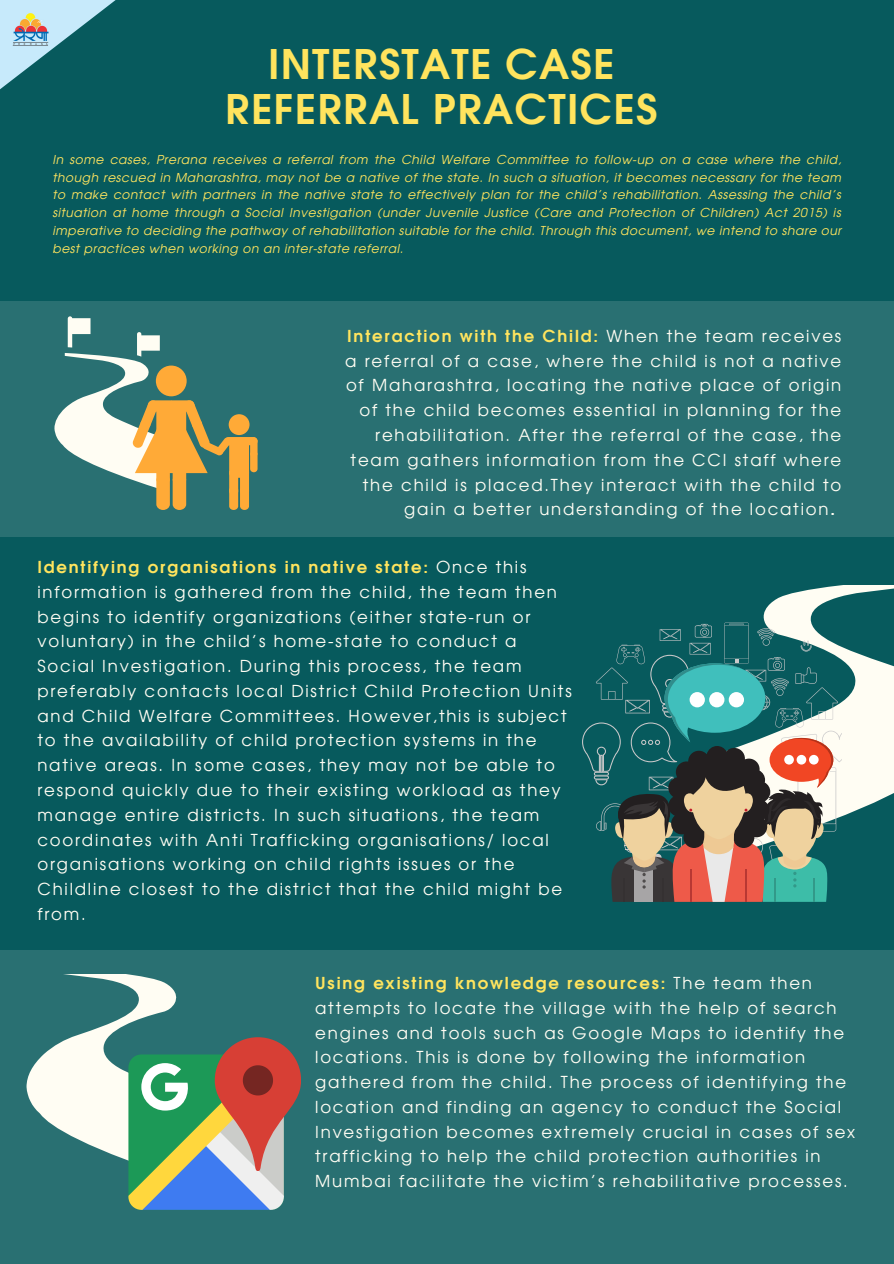
<style>
.page{position:relative;width:894px;height:1264px;background:#fff}
.page>*{position:absolute;margin:0;border:0;box-sizing:border-box;transform-origin:0 0}
.t1{font:700 40.8px/45.5px "Evolventa";letter-spacing:.03em;color:#ffe45e;text-align:center}
.t2{font:16.5px/24.8px "Evolventa";letter-spacing:.11em;color:#fffdf3}
.t3{font:700 16.5px "Evolventa";letter-spacing:.11em;color:#ffe45e}
.t4{font:italic 12.3px/17.7px "Evolventa";letter-spacing:.045em;color:#ffe45e;text-align:justify}
.s1{font-weight:400;color:#fffdf3}
.s2{font-weight:700}
.s3{font-weight:700;color:#ffe45e}
</style>
<div class="page">
<div style="left:0;top:0;width:893px;height:1263px;background:#075a5d"></div>
<div style="left:0;top:301px;width:893px;height:235px;background:#297072"></div>
<div style="left:224px;top:437px;width:33px;height:8px;background:#ffaa37;border-radius:4px"></div>
<div style="left:250px;top:437px;width:7px;height:20px;background:#ffaa37;border-radius:4px"></div>
<div style="left:250px;top:451px;width:7px;height:21px;background:#ffaa37;border-radius:4px"></div>
<svg style="left:54px;top:316px;width:195px;height:194px"></svg>
<svg style="left:582px;top:586px;width:311px;height:315px"></svg>
<div style="left:808px;top:755px;width:10px;height:9px;background:#fff;border-radius:50%"></div>
<div style="left:796px;top:755px;width:10px;height:9px;background:#fff;border-radius:50%"></div>
<div style="left:784px;top:755px;width:9px;height:9px;background:#fff;border-radius:50%"></div>
<div style="left:0;top:950px;width:893px;height:313px;background:#297072"></div>
<svg style="left:27px;top:974px;width:274px;height:235px"></svg>
<svg style="left:0;top:0;width:116px;height:89px"></svg>
<img style="left:11px;top:12px;width:38px;height:34px">
<p class="t1" style="left:225px;top:44px;width:433px">INTERSTATE CASE<br>REFERRAL PRACTICES</p>
<p class="t4" style="left:52px;top:151px;width:790px">In some cases, Prerana receives a referral from the Child Welfare Committee to follow-up on a case where the child, though rescued in Maharashtra, may not be a native of the state. In such a situation, it becomes necessary for the team to make contact with partners in the native state to effectively plan for the child’s rehabilitation. Assessing the child’s situation at home through a Social Investigation (under Juvenile Justice (Care and Protection of Children) Act 2015) is imperative to deciding the pathway of rehabilitation suitable for the child. Through this document, we intend to share our best practices when working on an inter-state referral.</p>
<p class="t3" style="left:347px;top:329px;width:495px">Interaction with the Child: <span class="s1">When the team receives</span></p>
<p class="t2" style="left:345px;top:349px;width:497px">a referral of a case, where the child is not a native</p>
<p class="t2" style="left:346px;top:374px;width:496px">of Maharashtra, locating the native place of origin</p>
<p class="t2" style="left:359px;top:399px;width:483px">of the child becomes essential in planning for the</p>
<p class="t2" style="left:375px;top:423px;width:467px">rehabilitation. After the referral of the case, the</p>
<p class="t2" style="left:350px;top:448px;width:492px">team gathers information from the CCI staff where</p>
<p class="t2" style="left:363px;top:473px;width:480px">the child is placed.They interact with the child to</p>
<p class="t2" style="left:404px;top:498px;width:432px">gain a better understanding of the location<span class="s2">.</span></p>
<p class="t2" style="left:37px;top:555px;width:535px"><span class="s3">Identifying organisations in native state:</span> Once this information is gathered from the child, the team then begins to identify organizations (either state-run or voluntary) in the child’s home-state to conduct a Social Investigation. During this process, the team preferably contacts local District Child Protection Units and Child Welfare Committees. However,this is subject to the availability of child protection systems in the native areas. In some cases, they may not be able to respond quickly due to their existing workload as they manage entire districts. In such situations, the team coordinates with Anti Trafficking organisations/ local organisations working on child rights issues or the Childline closest to the district that the child might be from.</p>
<p class="t2" style="left:315px;top:971px;width:541px"><span class="s3">Using existing knowledge resources:</span> The team then attempts to locate the village with the help of search engines and tools such as Google Maps to identify the locations. This is done by following the information gathered from the child. The process of identifying the location and finding an agency to conduct the Social Investigation becomes extremely crucial in cases of sex trafficking to help the child protection authorities in Mumbai facilitate the victim’s rehabilitative processes.</p>
</div>
